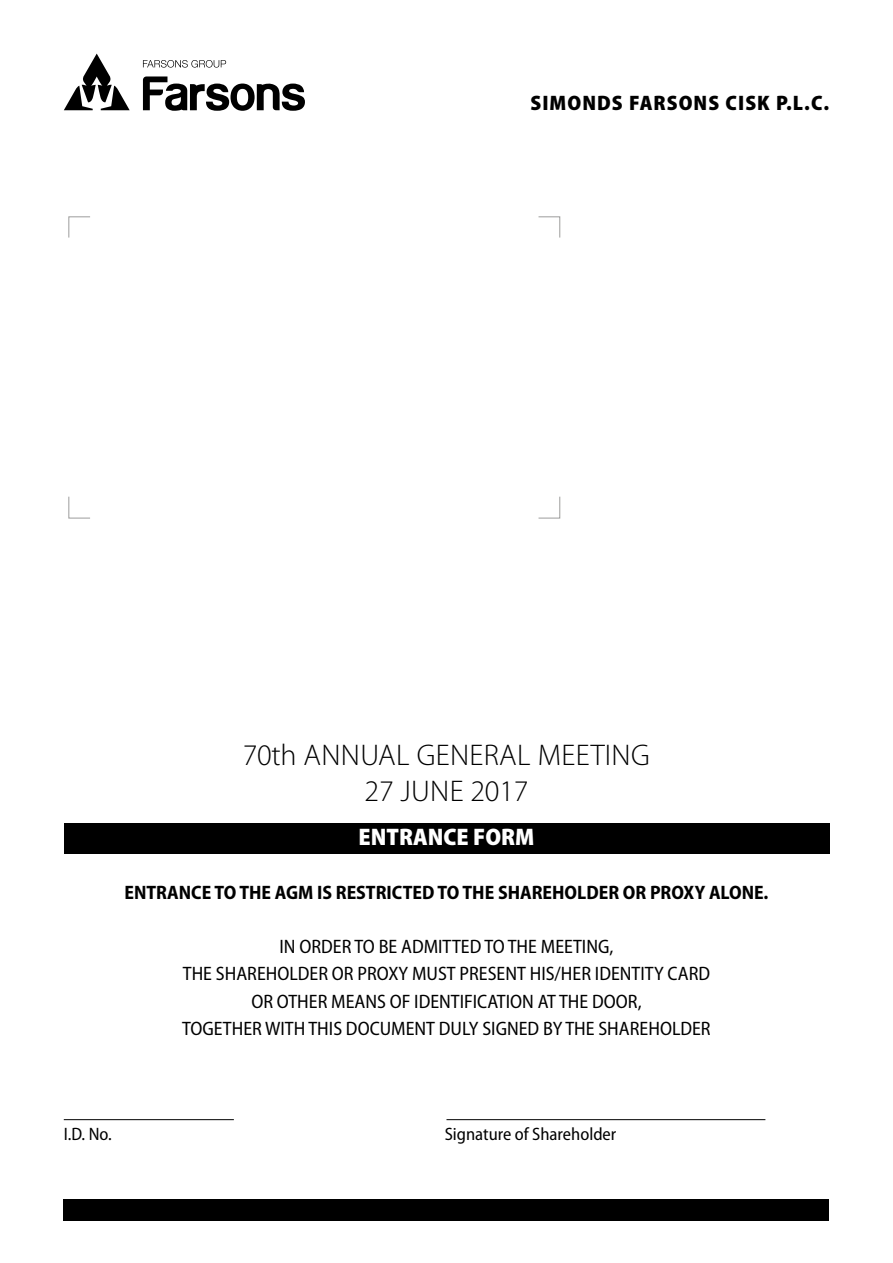
<style>
.page{position:relative;width:893px;height:1263px;background:#fff}
.page>*{position:absolute;margin:0;border:0;box-sizing:border-box;transform-origin:0 0}
.t1{font:300 30px/36px "Myriad Pro";letter-spacing:.01em;color:#000;text-align:center}
.t2{font:900 semi-condensed 24px "Myriad Pro";color:#fff}
.t3{font:900 semi-condensed 21px "Myriad Pro";letter-spacing:.05em;color:#000}
.t4{font:semi-condensed 19.5px/27px "Myriad Pro";color:#000;text-align:center}
.t5{font:700 semi-condensed 19.5px "Myriad Pro";color:#000}
.t6{font:semi-condensed 18px "Myriad Pro";color:#000}
</style>
<div class="page">
<div style="left:64px;top:823px;width:765px;height:30px;background:#000"></div>
<div style="left:64px;top:1199px;width:765px;height:21px;background:#000"></div>
<hr style="left:64px;top:1220px;width:47px;height:1px;background:#000">
<svg style="left:143px;top:60px;width:83px;height:8px"></svg>
<svg style="left:64px;top:54px;width:66px;height:56px"></svg>
<svg style="left:143px;top:76px;width:162px;height:35px"></svg>
<hr style="left:64px;top:1119px;width:170px;height:1px;background:#000">
<hr style="left:446px;top:1119px;width:319px;height:1px;background:#000">
<p class="t3" style="left:530px;top:91px;width:300px">SIMONDS FARSONS CISK P.L.C.</p>
<h1 class="t1" style="left:243px;top:737px;width:408px">70th ANNUAL GENERAL MEETING<br>27 JUNE 2017</h1>
<p class="t2" style="left:359px;top:823px;width:177px">ENTRANCE FORM</p>
<p class="t5" style="left:124px;top:882px;width:646px">ENTRANCE TO THE AGM IS RESTRICTED TO THE SHAREHOLDER OR PROXY ALONE.</p>
<p class="t4" style="left:182px;top:934px;width:530px">IN ORDER TO BE ADMITTED TO THE MEETING,<br>THE SHAREHOLDER OR PROXY MUST PRESENT HIS/HER IDENTITY CARD OR OTHER MEANS OF IDENTIFICATION AT THE DOOR,<br>TOGETHER WITH THIS DOCUMENT DULY SIGNED BY THE SHAREHOLDER</p>
<p class="t6" style="left:64px;top:1124px;width:50px">I.D. No.</p>
<p class="t6" style="left:445px;top:1124px;width:173px">Signature of Shareholder</p>
</div>
